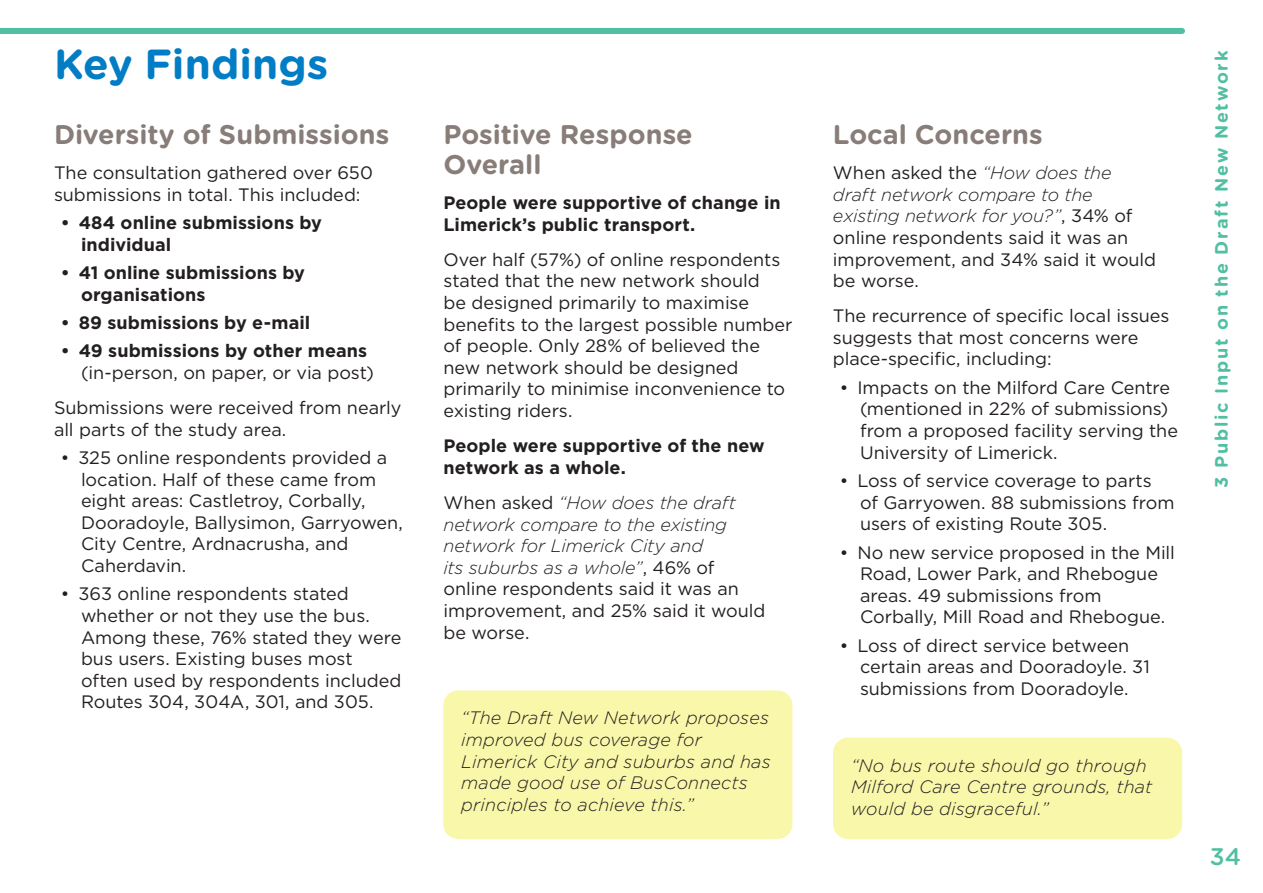
<style>
.page{position:relative;width:1263px;height:893px;background:#fff}
.page>*{position:absolute;margin:0;border:0;box-sizing:border-box;transform-origin:0 0}
.Heading_lvl_1{font:700 42px "Gotham Rounded";color:#007dc5}
.Heading_lvl_2{font:700 27px/30px "Gotham Rounded";color:#887d78}
.t1{font:500 24px "Gotham Rounded";color:#50bfa2}
.Body_text_-_Normal{font:18px/21.6px "Gotham";letter-spacing:-.005em;color:#231f20}
.Callout_-_Black__small{font:italic 300 18px/21.6px "Gotham";letter-spacing:.01em;color:#231f20}
.Body_text_-_Normal-2{font:700 18px/21.6px "Gotham";letter-spacing:.005em;color:#231f20}
.Body_text_-_Normal-3{font:italic 300 18px/21.6px "Gotham";letter-spacing:-.005em;color:#231f20}
.t2{font:700 18px "Gotham Rounded";letter-spacing:.105em;color:#50bfa2}
.s1{font-weight:700}
.s2{font-weight:400;font-style:normal}
.s3{font-weight:300;font-style:italic}
</style>
<div class="page">
<div style="left:0;top:28px;width:1182px;height:6px;background:#50bfa2"></div>
<div style="left:443px;top:690px;width:349px;height:149px;background:#f9f7aa;border-radius:15px"></div>
<div style="left:833px;top:738px;width:349px;height:101px;background:#f9f7aa;border-radius:15px"></div>
<h1 class="Heading_lvl_1" style="left:54px;top:33px;width:276px">Key Findings</h1>
<h2 class="Heading_lvl_2" style="left:54px;top:118px;width:337px">Diversity of Submissions</h2>
<p class="Body_text_-_Normal" style="left:54px;top:162px;width:320px">The consultation gathered over 650 submissions in total. This included:</p>
<p class="Body_text_-_Normal-2" style="left:81px;top:212px;width:242px;text-indent:-20px">• 484 online submissions by individual</p>
<p class="Body_text_-_Normal-2" style="left:81px;top:262px;width:226px;text-indent:-20px">• 41 online submissions by organisations</p>
<p class="Body_text_-_Normal-2" style="left:61px;top:312px;width:251px">• 89 submissions by e-mail</p>
<p class="Body_text_-_Normal" style="left:81px;top:340px;width:294px;text-indent:-20px"><span class="s1">• 49 submissions by other means </span>(in-person, on paper, or via post)</p>
<p class="Body_text_-_Normal" style="left:54px;top:397px;width:349px">Submissions were received from nearly all parts of the study area.</p>
<p class="Body_text_-_Normal" style="left:81px;top:446px;width:323px;text-indent:-20px">• 325 online respondents provided a location. Half of these came from eight areas: Castletroy, Corbally,<br>Dooradoyle, Ballysimon, Garryowen,<br>City Centre, Ardnacrusha, and<br>Caherdavin.</p>
<p class="Body_text_-_Normal" style="left:81px;top:583px;width:322px;text-indent:-20px">• 363 online respondents stated whether or not they use the bus.<br>Among these, 76% stated they were bus users. Existing buses most often used by respondents included<br>Routes 304, 304A, 301, and 305.</p>
<h2 class="Heading_lvl_2" style="left:443px;top:118px;width:251px">Positive Response<br>Overall</h2>
<p class="Body_text_-_Normal-2" style="left:443px;top:192px;width:339px">People were supportive of change in<br>Limerick’s public transport.</p>
<p class="Body_text_-_Normal" style="left:443px;top:248px;width:350px">Over half (57%) of online respondents stated that the new network should<br>be designed primarily to maximise benefits to the largest possible number of people. Only 28% of believed the new network should be designed primarily to minimise inconvenience to existing riders.</p>
<p class="Body_text_-_Normal-2" style="left:443px;top:435px;width:323px">People were supportive of the new network as a whole.</p>
<p class="Body_text_-_Normal-3" style="left:443px;top:491px;width:323px"><span class="s2">When asked</span> “How does the draft network compare to the existing network for Limerick City and<br>its suburbs as a whole”<span class="s2">, 46% of online respondents said it was an improvement, and 25% said it would be worse.</span></p>
<p class="Callout_-_Black__small" style="left:461px;top:707px;width:311px">“The Draft New Network proposes improved bus coverage for<br>Limerick City and suburbs and has made good use of BusConnects principles to achieve this.”</p>
<h2 class="Heading_lvl_2" style="left:833px;top:118px;width:211px">Local Concerns</h2>
<p class="Body_text_-_Normal" style="left:833px;top:162px;width:325px">When asked the <span class="s3">“How does the draft network compare to the existing network for you?”</span>, 34% of online respondents said it was an improvement, and 34% said it would be worse.</p>
<p class="Body_text_-_Normal" style="left:833px;top:305px;width:338px">The recurrence of specific local issues suggests that most concerns were place-specific, including:</p>
<p class="Body_text_-_Normal" style="left:860px;top:376px;width:319px;text-indent:-20px">• Impacts on the Milford Care Centre (mentioned in 22% of submissions) from a proposed facility serving the<br>University of Limerick.</p>
<p class="Body_text_-_Normal" style="left:860px;top:469px;width:316px;text-indent:-20px">• Loss of service coverage to parts<br>of Garryowen. 88 submissions from users of existing Route 305.</p>
<p class="Body_text_-_Normal" style="left:860px;top:541px;width:316px;text-indent:-20px">• No new service proposed in the Mill<br>Road, Lower Park, and Rhebogue areas. 49 submissions from<br>Corbally, Mill Road and Rhebogue.</p>
<p class="Body_text_-_Normal" style="left:860px;top:634px;width:291px;text-indent:-20px">• Loss of direct service between certain areas and Dooradoyle. 31 submissions from Dooradoyle.</p>
<p class="Callout_-_Black__small" style="left:851px;top:754px;width:303px">“No bus route should go through<br>Milford Care Centre grounds, that would be disgraceful.”</p>
<p class="t2" style="left:1208px;top:488px;width:439px;rotate:-90deg">3 Public Input on the Draft New Network</p>
<h3 class="t1" style="left:1210px;top:840px;width:33px">34</h3>
</div>
